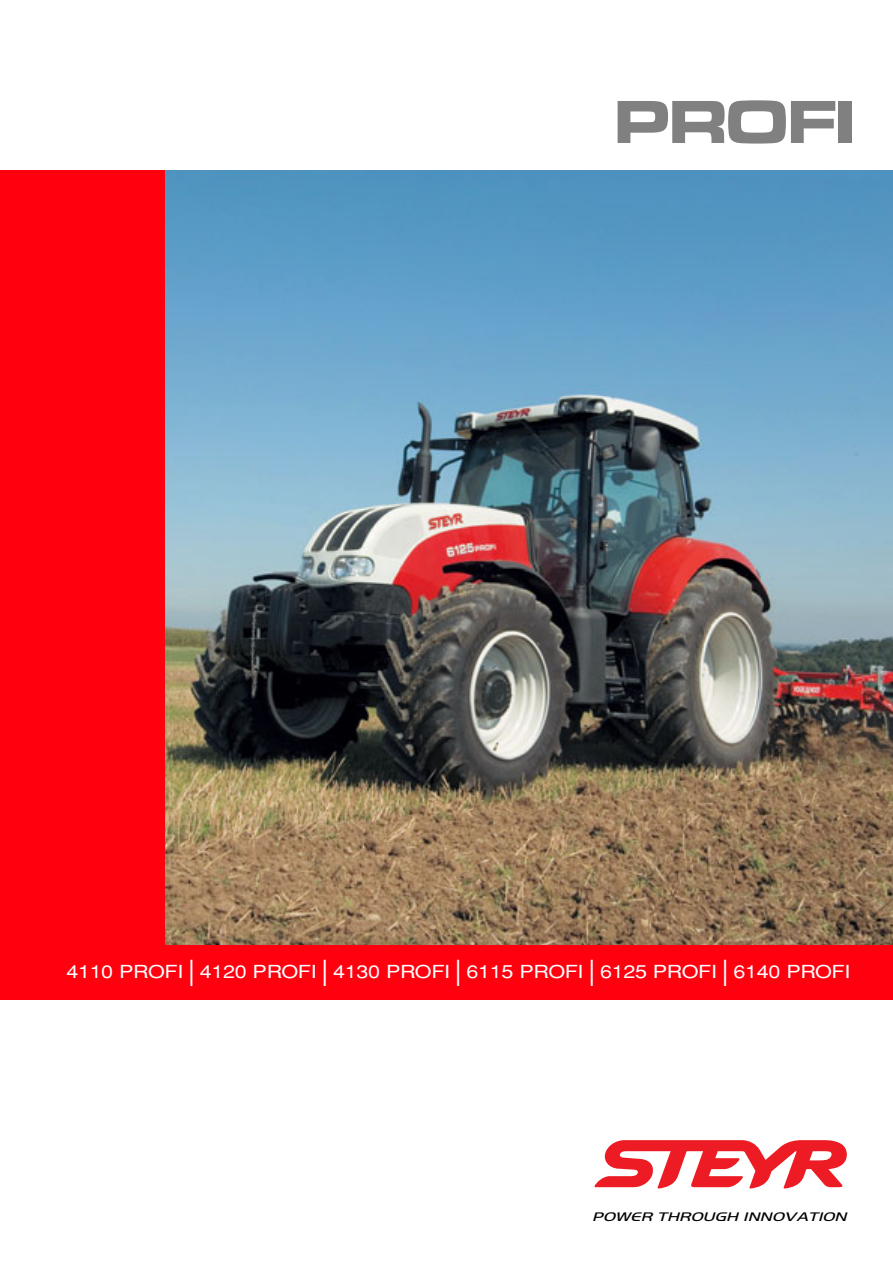
<style>
.page{position:relative;width:893px;height:1263px;background:#fff}
.page>*{position:absolute;margin:0;border:0;box-sizing:border-box;transform-origin:0 0}
.t1{font:63px "Microgramma D Bold Exte";color:#808080}
.t2{font:18px "Helvetica";letter-spacing:-.015em;color:#fff;scale:1.2 1}
.t3{font:italic 12.9px "Handel Got D Ligh";color:#000;scale:1.3 1}
.s1{font-weight:700;font-size:36px}
</style>
<div class="page">
<div style="left:0;top:170px;width:893px;height:829px;background:#ff000f"></div>
<img style="left:166px;top:170px;width:727px;height:774px">
<svg style="left:595px;top:1140px;width:252px;height:48px"></svg>
<h1 class="t1" style="left:615px;top:101px;width:241px">PROFI</h1>
<p class="t2" style="left:66px;top:965px;width:655px">4110 PROFI <span class="s1">I</span> 4120 PROFI <span class="s1">I</span> 4130 PROFI <span class="s1">I</span> 6115 PROFI <span class="s1">I</span> 6125 PROFI <span class="s1">I</span> 6140 PROFI</p>
<p class="t3" style="left:592px;top:1212px;width:200px">POWER THROUGH INNOVATION</p>
</div>
